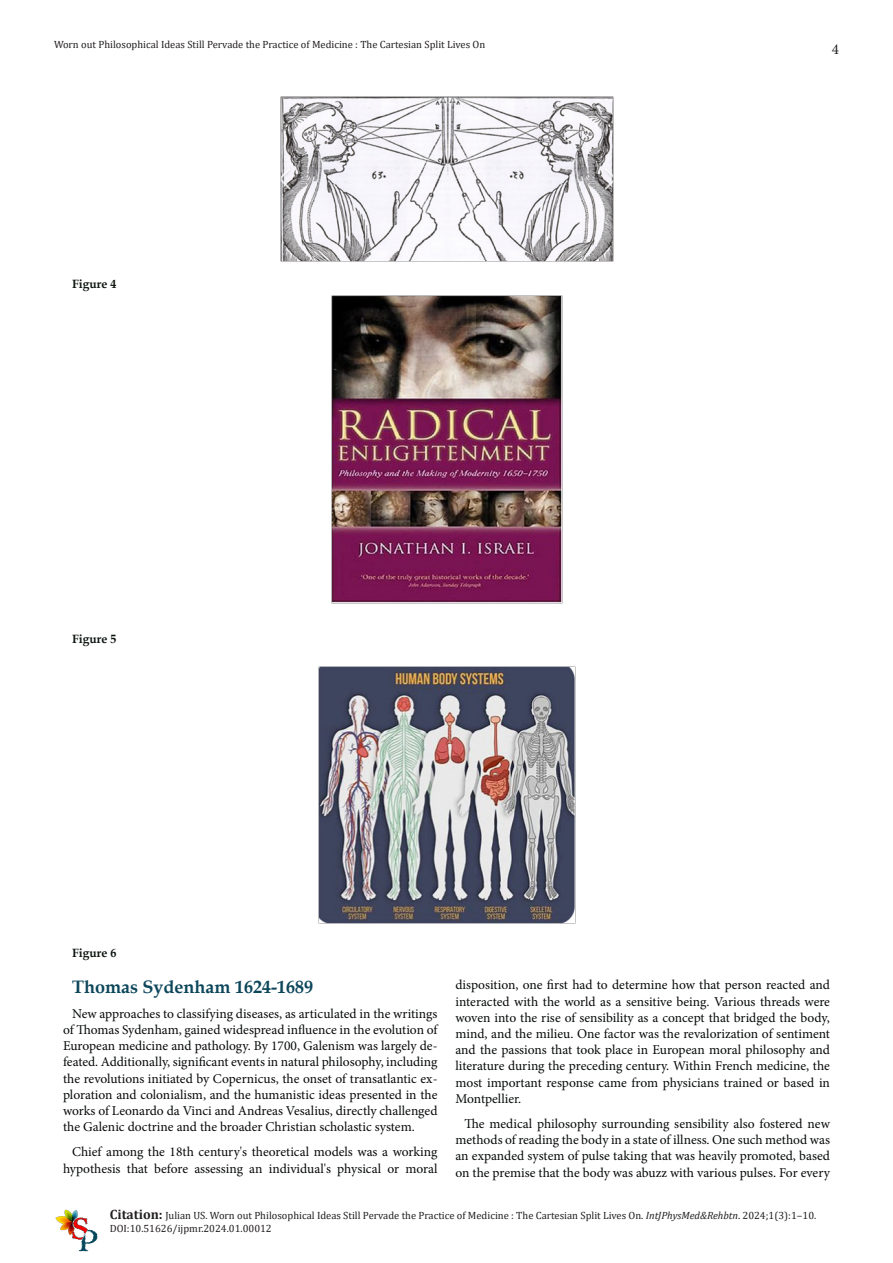
<style>
.page{position:relative;width:893px;height:1263px;background:#fff}
.page>*{position:absolute;margin:0;border:0;box-sizing:border-box;transform-origin:0 0}
.t1{font:700 18px "Book Antiqua";color:#0c465a}
.t2{font:15px "Minion Pro";color:#231f20}
.t3{font:13.5px/16.2px "Minion Pro";color:#070a09;text-align:justify}
.t4{font:700 12px "Book Antiqua";color:#0c140e}
.t5{font:10.5px/12.6px "Cambria";color:#231f20}
.s1{font-weight:700;font-size:13.5px}
.s2{font-style:italic}
</style>
<div class="page">
<img style="left:55px;top:1209px;width:43px;height:43px">
<img style="left:280px;top:97px;width:333px;height:164px">
<img style="left:331px;top:296px;width:231px;height:307px">
<img style="left:318px;top:667px;width:257px;height:256px">
<p class="t5" style="left:54px;top:38px;width:433px">Worn out Philosophical Ideas Still Pervade the Practice of Medicine : The Cartesian Split Lives On</p>
<p class="t2" style="left:832px;top:39px;width:9px">4</p>
<p class="t4" style="left:72px;top:275px;width:46px">Figure 4</p>
<p class="t4" style="left:72px;top:631px;width:46px">Figure 5</p>
<p class="t4" style="left:72px;top:944px;width:46px">Figure 6</p>
<p class="t1" style="left:72px;top:974px;width:243px">Thomas Sydenham 1624-1689</p>
<p class="t3" style="left:63px;top:1005px;width:376px;text-indent:9px">New approaches to classifying diseases, as articulated in the writings of Thomas Sydenham, gained widespread influence in the evolution of European medicine and pathology. By 1700, Galenism was largely de&shy;feated. Additionally, significant events in natural philosophy, including the revolutions initiated by Copernicus, the onset of transatlantic ex&shy;ploration and colonialism, and the humanistic ideas presented in the works of Leonardo da Vinci and Andreas Vesalius, directly challenged the Galenic doctrine and the broader Christian scholastic system.</p>
<p class="t3" style="left:63px;top:1144px;width:376px;text-align:right">Chief among the 18th century's theoretical models was a working hypothesis that before assessing an individual's physical or moral</p>
<p class="t3" style="left:455px;top:977px;width:376px">disposition, one first had to determine how that person reacted and interacted with the world as a sensitive being. Various threads were woven into the rise of sensibility as a concept that bridged the body, mind, and the milieu. One factor was the revalorization of sentiment and the passions that took place in European moral philosophy and literature during the preceding century. Within French medicine, the most important response came from physicians trained or based in Montpellier.</p>
<p class="t3" style="left:455px;top:1116px;width:376px;text-indent:9px">The medical philosophy surrounding sensibility also fostered new methods of reading the body in a state of illness. One such method was an expanded system of pulse taking that was heavily promoted, based on the premise that the body was abuzz with various pulses. For every</p>
<p class="t5" style="left:110px;top:1209px;width:708px"><span class="s1">Citation:</span> Julian US. Worn out Philosophical Ideas Still Pervade the Practice of Medicine : The Cartesian Split Lives On. <span class="s2">IntJPhysMed&amp;Rehbtn</span>. 2024;1(3):1‒10.<br>DOI:10.51626/ijpmr.2024.01.00012</p>
</div>
